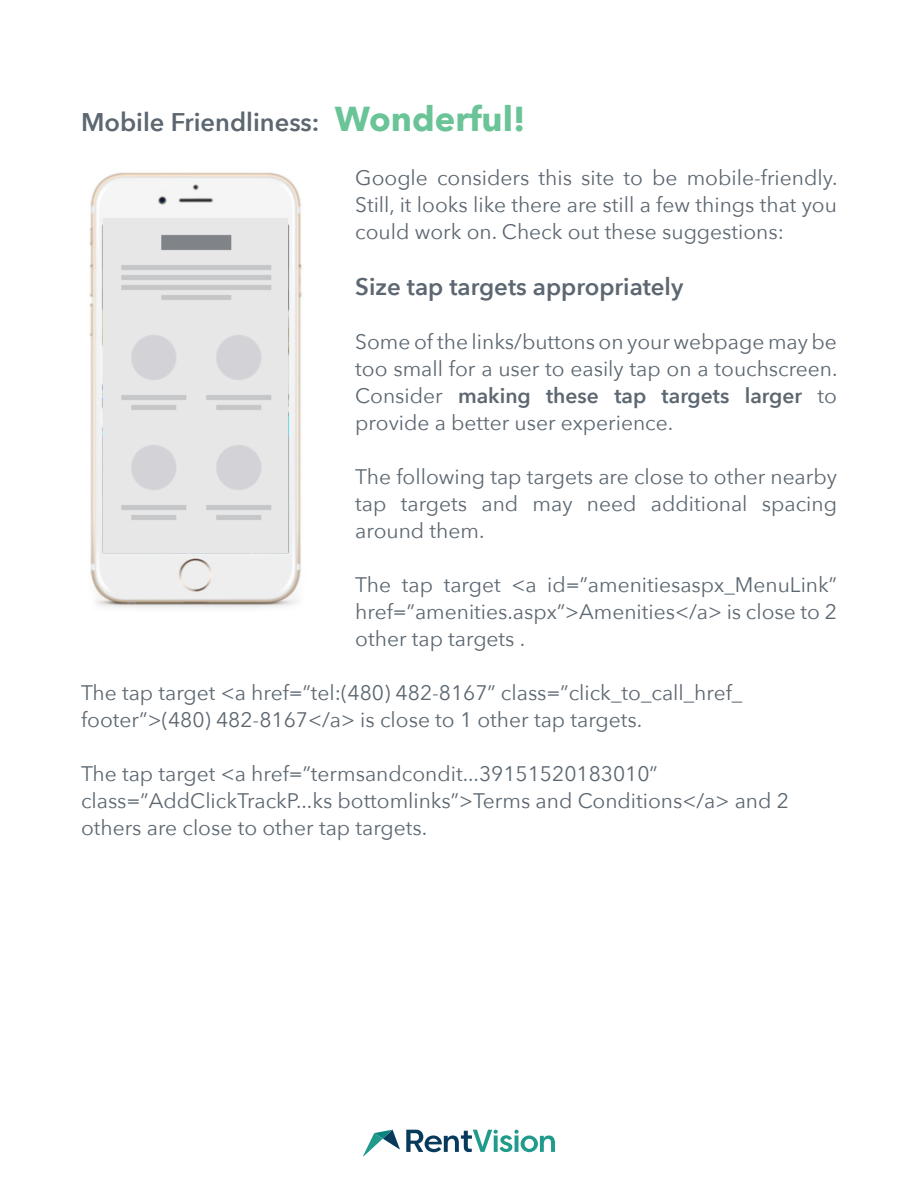
<style>
.page{position:relative;width:918px;height:1188px;background:#fff}
.page>*{position:absolute;margin:0;border:0;box-sizing:border-box;transform-origin:0 0}
.t1{font:600 25.5px "Avenir Next";color:#5c6771}
.t2{font:600 24px "Avenir Next";color:#5c6771}
.t3{font:21px/27px "Avenir Next";color:#5c6771;text-align:justify}
.s1{font-weight:700;font-size:34.5px;color:#6bc498}
.s2{font-weight:600}
</style>
<div class="page">
<svg style="left:363px;top:1130px;width:37px;height:26px"></svg>
<svg style="left:406px;top:1130px;width:149px;height:22px"></svg>
<img style="left:89px;top:172px;width:213px;height:436px">
<img style="left:103px;top:218px;width:185px;height:335px">
<p class="t1" style="left:81px;top:100px;width:446px">Mobile Friendliness: <span class="s1">Wonderful!</span></p>
<p class="t3" style="left:355px;top:163px;width:484px">Google considers this site to be mobile-friendly.<br>Still, it looks like there are still a few things that you could work on. Check out these suggestions:</p>
<p class="t2" style="left:355px;top:266px;width:330px">Size tap targets appropriately</p>
<p class="t3" style="left:355px;top:327px;width:484px">Some of the links/buttons on your webpage may be too small for a user to easily tap on a touchscreen.<br>Consider <span class="s2">making these tap targets larger</span> to provide a better user experience.</p>
<p class="t3" style="left:355px;top:462px;width:483px">The following tap targets are close to other nearby tap targets and may need additional spacing around them.</p>
<p class="t3" style="left:355px;top:570px;width:483px">The tap target &lt;a id=”amenitiesaspx_MenuLink” href=”amenities.aspx”&gt;Amenities&lt;/a&gt; is close to 2 other tap targets .</p>
<p class="t3" style="left:81px;top:678px;width:663px">The tap target &lt;a href=”tel:(480) 482-8167” class=”click_to_call_href_ footer”&gt;(480) 482-8167&lt;/a&gt; is close to 1 other tap targets.</p>
<p class="t3" style="left:81px;top:759px;width:709px;text-align:left">The tap target &lt;a href=”termsandcondit...39151520183010” class=”AddClickTrackP...ks bottomlinks”&gt;Terms and Conditions&lt;/a&gt; and 2 others are close to other tap targets.</p>
</div>
